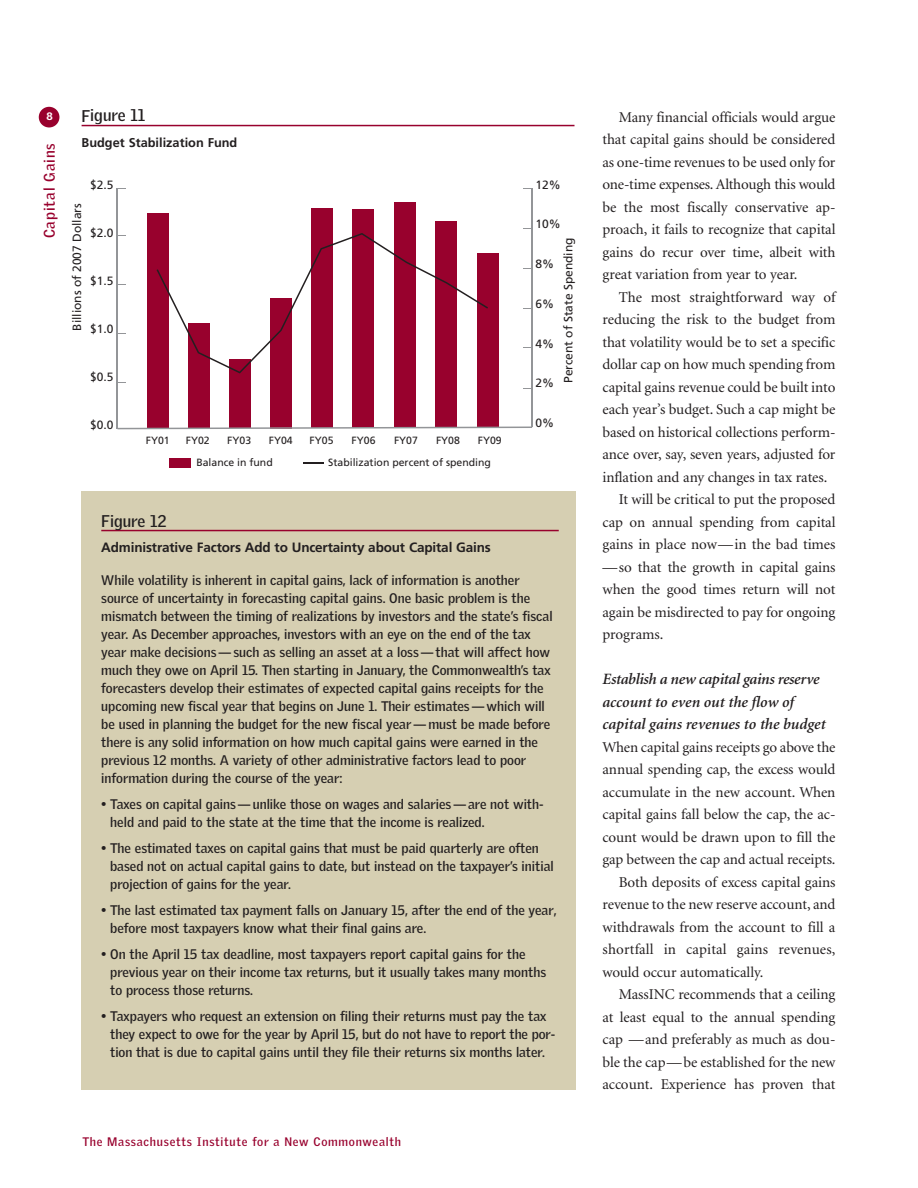
<style>
.page{position:relative;width:918px;height:1188px;background:#fff}
.page>*{position:absolute;margin:0;border:0;box-sizing:border-box;transform-origin:0 0}
.t1{font:700 16.5px "Griffith Gothic";color:#231f20}
.t2{font:italic 600 15.75px/22.5px "Minion";letter-spacing:-.005em;color:#231f20}
.t3{font:15px/22.5px "Minion";letter-spacing:-.005em;color:#231f20;text-align:justify}
.t4{font:700 15px "Griffith Gothic";letter-spacing:.06em;color:#98012d}
.t5{font:700 13.5px/18px "Griffith Gothic";color:#231f20}
.t6{font:700 13.5px "Frutiger";letter-spacing:-.01em;color:#231f20}
.t7{font:700 12.75px "Frutiger";color:#231f20}
.t8{font:12px "Frutiger";color:#231f20}
.t9{font:700 12px "Griffith Gothic";letter-spacing:.06em;color:#98012d}
.t10{font:10.5px "Frutiger";color:#231f20}
.t11{font:900 10.5px "Griffith Gothic";color:#fff}
</style>
<div class="page">
<div style="left:39px;top:107px;width:20px;height:20px;background:#98012d;border-radius:50%"></div>
<hr style="left:82px;top:125px;width:492px;height:1px;background:#98012d">
<div style="left:81px;top:491px;width:495px;height:598px;background:#d6cfb2"></div>
<hr style="left:101px;top:530px;width:458px;height:1px;background:#98012d">
<hr style="left:117px;top:189px;width:1px;height:240px;background:#939598">
<hr style="left:531px;top:189px;width:1px;height:238px;background:#939598">
<div style="left:147px;top:214px;width:21px;height:214px;background:#98012d"></div>
<div style="left:170px;top:458px;width:21px;height:10px;background:#98012d"></div>
<div style="left:188px;top:323px;width:21px;height:106px;background:#98012d"></div>
<div style="left:229px;top:360px;width:22px;height:68px;background:#98012d"></div>
<div style="left:270px;top:298px;width:21px;height:131px;background:#98012d"></div>
<div style="left:311px;top:209px;width:21px;height:219px;background:#98012d"></div>
<div style="left:352px;top:209px;width:22px;height:219px;background:#98012d"></div>
<div style="left:395px;top:202px;width:21px;height:226px;background:#98012d"></div>
<div style="left:436px;top:221px;width:21px;height:207px;background:#98012d"></div>
<div style="left:477px;top:254px;width:21px;height:174px;background:#98012d"></div>
<svg style="left:118px;top:427px;width:414px;height:2px"></svg>
<svg style="left:157px;top:233px;width:331px;height:140px"></svg>
<svg style="left:303px;top:462px;width:21px;height:1px"></svg>
<p class="t11" style="left:47px;top:110px;width:8px">8</p>
<p class="t1" style="left:82px;top:106px;width:65px">Figure 11</p>
<p class="t7" style="left:82px;top:138px;width:157px">Budget Stabilization Fund</p>
<p class="t4" style="left:41px;top:238px;width:97px;rotate:-90deg">Capital Gains</p>
<p class="t8" style="left:90px;top:180px;width:25px">$2.5</p>
<p class="t8" style="left:90px;top:228px;width:25px">$2.0</p>
<p class="t8" style="left:90px;top:276px;width:25px">$1.5</p>
<p class="t8" style="left:90px;top:324px;width:25px">$1.0</p>
<p class="t8" style="left:90px;top:372px;width:25px">$0.5</p>
<p class="t8" style="left:90px;top:420px;width:25px">$0.0</p>
<p class="t8" style="left:72px;top:331px;width:129px;rotate:-90deg">Billions of 2007 Dollars</p>
<p class="t10" style="left:146px;top:436px;width:25px">FY01</p>
<p class="t10" style="left:186px;top:436px;width:25px">FY02</p>
<p class="t10" style="left:227px;top:436px;width:25px">FY03</p>
<p class="t10" style="left:269px;top:436px;width:25px">FY04</p>
<p class="t10" style="left:310px;top:436px;width:25px">FY05</p>
<p class="t10" style="left:352px;top:436px;width:25px">FY06</p>
<p class="t10" style="left:394px;top:436px;width:25px">FY07</p>
<p class="t10" style="left:436px;top:436px;width:25px">FY08</p>
<p class="t10" style="left:478px;top:436px;width:25px">FY09</p>
<p class="t10" style="left:196px;top:458px;width:78px">Balance in fund</p>
<p class="t10" style="left:328px;top:458px;width:164px">Stabilization percent of spending</p>
<p class="t8" style="left:536px;top:180px;width:27px">12%</p>
<p class="t8" style="left:536px;top:219px;width:27px">10%</p>
<p class="t8" style="left:536px;top:259px;width:20px">8%</p>
<p class="t8" style="left:536px;top:299px;width:20px">6%</p>
<p class="t8" style="left:536px;top:339px;width:20px">4%</p>
<p class="t8" style="left:536px;top:378px;width:20px">2%</p>
<p class="t8" style="left:536px;top:418px;width:20px">0%</p>
<p class="t8" style="left:563px;top:383px;width:147px;rotate:-90deg">Percent of State Spending</p>
<p class="t1" style="left:101px;top:511px;width:67px">Figure 12</p>
<p class="t6" style="left:101px;top:542px;width:391px">Administrative Factors Add to Uncertainty about Capital Gains</p>
<p class="t5" style="left:101px;top:571px;width:453px">While volatility is inherent in capital gains, lack of information is another source of uncertainty in forecasting capital gains. One basic problem is the mismatch between the timing of realizations by investors and the state’s fiscal year. As December approaches, investors with an eye on the end of the tax year make decisions—such as selling an asset at a loss—that will affect how much they owe on April 15. Then starting in January, the Commonwealth’s tax forecasters develop their estimates of expected capital gains receipts for the upcoming new fiscal year that begins on June 1. Their estimates—which will be used in planning the budget for the new fiscal year—must be made before there is any solid information on how much capital gains were earned in the previous 12 months. A variety of other administrative factors lead to poor information during the course of the year:</p>
<p class="t5" style="left:110px;top:795px;width:435px;text-indent:-9px">• Taxes on capital gains—unlike those on wages and salaries—are not with&shy;held and paid to the state at the time that the income is realized.</p>
<p class="t5" style="left:110px;top:840px;width:445px;text-indent:-9px">• The estimated taxes on capital gains that must be paid quarterly are often based not on actual capital gains to date, but instead on the taxpayer’s initial projection of gains for the year.</p>
<p class="t5" style="left:110px;top:902px;width:448px;text-indent:-9px">• The last estimated tax payment falls on January 15, after the end of the year, before most taxpayers know what their final gains are.</p>
<p class="t5" style="left:110px;top:946px;width:437px;text-indent:-9px">• On the April 15 tax deadline, most taxpayers report capital gains for the previous year on their income tax returns, but it usually takes many months to process those returns.</p>
<p class="t5" style="left:110px;top:1008px;width:447px;text-indent:-9px">• Taxpayers who request an extension on filing their returns must pay the tax they expect to owe for the year by April 15, but do not have to report the por&shy;tion that is due to capital gains until they file their returns six months later.</p>
<p class="t9" style="left:82px;top:1135px;width:320px">The Massachusetts Institute for a New Commonwealth</p>
<p class="t3" style="left:603px;top:107px;width:235px;text-indent:16px">Many financial officials would argue that capital gains should be considered as one-time revenues to be used only for one-time expenses. Although this would be the most fiscally conservative ap&shy;proach, it fails to recognize that capital gains do recur over time, albeit with great variation from year to year.</p>
<p class="t3" style="left:619px;top:287px;width:218px">The most straightforward way of</p>
<p class="t3" style="left:603px;top:309px;width:234px">reducing the risk to the budget from</p>
<p class="t3" style="left:603px;top:332px;width:234px">that volatility would be to set a specific</p>
<p class="t3" style="left:603px;top:354px;width:235px">dollar cap on how much spending from</p>
<p class="t3" style="left:603px;top:377px;width:234px">capital gains revenue could be built into</p>
<p class="t3" style="left:603px;top:399px;width:235px">each year’s budget. Such a cap might be</p>
<p class="t3" style="left:603px;top:422px;width:235px">based on historical collections perform-</p>
<p class="t3" style="left:603px;top:444px;width:235px">ance over, say, seven years, adjusted for</p>
<p class="t3" style="left:603px;top:467px;width:226px">inflation and any changes in tax rates.</p>
<p class="t3" style="left:619px;top:489px;width:218px">It will be critical to put the proposed</p>
<p class="t3" style="left:603px;top:512px;width:234px">cap on annual spending from capital</p>
<p class="t3" style="left:603px;top:534px;width:235px">gains in place now—in the bad times</p>
<p class="t3" style="left:603px;top:557px;width:234px">—so that the growth in capital gains</p>
<p class="t3" style="left:603px;top:579px;width:235px">when the good times return will not</p>
<p class="t3" style="left:603px;top:602px;width:235px">again be misdirected to pay for ongoing</p>
<p class="t3" style="left:603px;top:624px;width:62px">programs.</p>
<p class="t2" style="left:602px;top:669px;width:225px">Establish a new capital gains reserve account to even out the flow of capital gains revenues to the budget</p>
<p class="t3" style="left:602px;top:737px;width:235px">When capital gains receipts go above the</p>
<p class="t3" style="left:603px;top:759px;width:234px">annual spending cap, the excess would</p>
<p class="t3" style="left:603px;top:782px;width:235px">accumulate in the new account. When</p>
<p class="t3" style="left:603px;top:804px;width:235px">capital gains fall below the cap, the ac-</p>
<p class="t3" style="left:603px;top:827px;width:235px">count would be drawn upon to fill the</p>
<p class="t3" style="left:603px;top:849px;width:235px">gap between the cap and actual receipts.</p>
<p class="t3" style="left:619px;top:872px;width:218px">Both deposits of excess capital gains</p>
<p class="t3" style="left:603px;top:894px;width:234px">revenue to the new reserve account, and</p>
<p class="t3" style="left:602px;top:917px;width:235px">withdrawals from the account to fill a</p>
<p class="t3" style="left:603px;top:939px;width:235px">shortfall in capital gains revenues,</p>
<p class="t3" style="left:603px;top:962px;width:162px">would occur automatically.</p>
<p class="t3" style="left:619px;top:984px;width:218px">MassINC recommends that a ceiling</p>
<p class="t3" style="left:603px;top:1007px;width:235px">at least equal to the annual spending</p>
<p class="t3" style="left:603px;top:1029px;width:235px">cap —and preferably as much as dou-</p>
<p class="t3" style="left:603px;top:1052px;width:234px">ble the cap—be established for the new</p>
<p class="t3" style="left:603px;top:1074px;width:235px">account. Experience has proven that</p>
</div>
